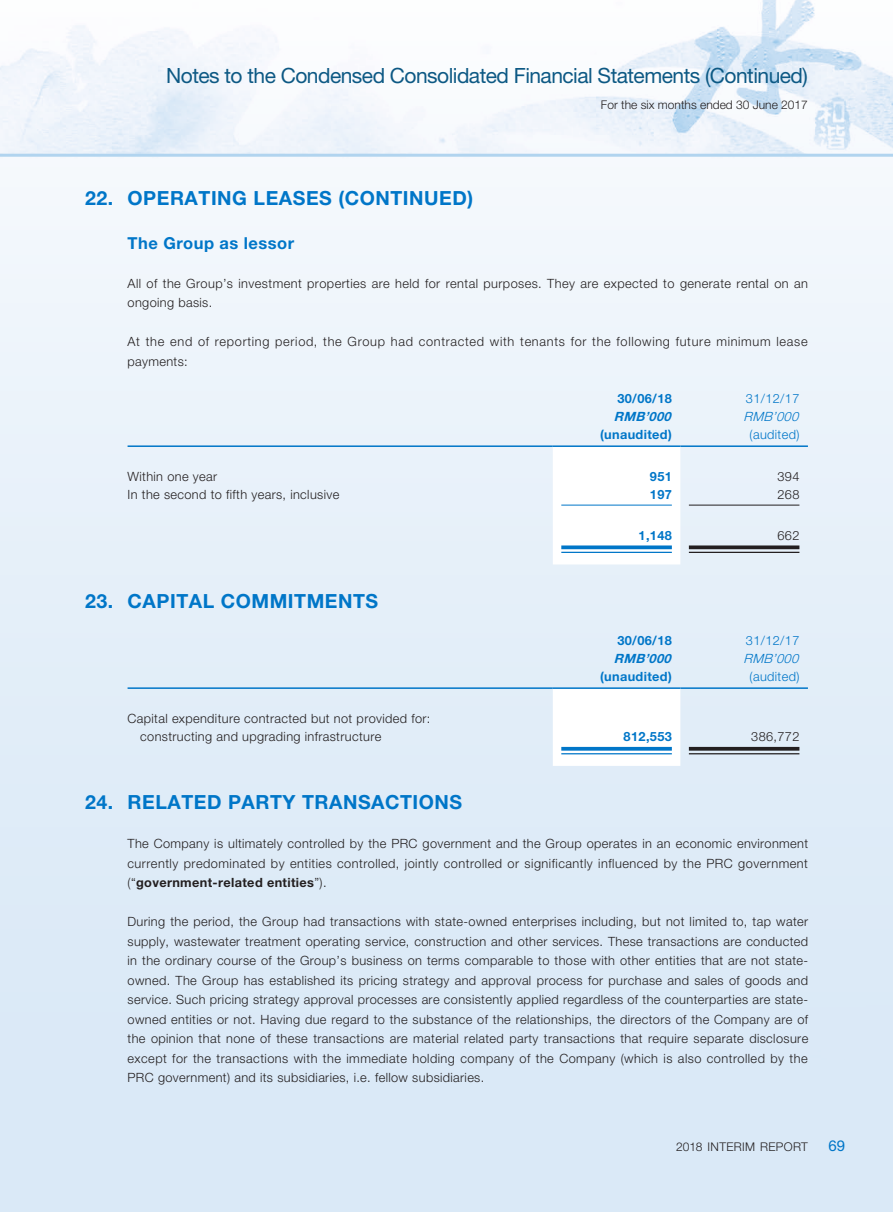
<style>
.page{position:relative;width:893px;height:1212px;background:#fff}
.page>*{position:absolute;margin:0;border:0;box-sizing:border-box;transform-origin:0 0}
.t1{font:21px "Helvetica Neue LT Std";letter-spacing:-.025em;color:#0d5984}
.t2{font:700 19.5px "Helvetica Neue LT Std";letter-spacing:.03em;color:#0076c8}
.t3{font:700 16.5px "Helvetica Neue LT Std";letter-spacing:.03em;color:#0076c8}
.t4{font:15px "Helvetica Neue LT Std";color:#0076c8}
.t5{font:300 12.75px/19.5px "Helvetica Neue LT Std";letter-spacing:.035em;color:#231f20}
.t6{font:300 12.75px/19.5px "Helvetica Neue LT Std";letter-spacing:.055em;color:#231f20}
.t7{font:700 12.75px "Helvetica Neue LT Std";letter-spacing:.03em;color:#0076c8}
.t8{font:300 12.75px "Helvetica Neue LT Std";letter-spacing:.03em;color:#0076c8}
.t9{font:italic 700 12.75px "Helvetica Neue LT Std";color:#0076c8}
.t10{font:italic 300 12.75px "Helvetica Neue LT Std";color:#0076c8}
.t11{font:300 12px "Helvetica Neue LT Std";color:#231f20}
.t12{font:300 12px "Helvetica Neue LT Std";letter-spacing:.025em;color:#231f20}
.s1{font-weight:700}
</style>
<div class="page">
<div style="left:0;top:0;width:893px;height:1212px;background:linear-gradient(to bottom,#f5f9fc,#d6e7f6)"></div>
<hr style="left:0;top:154px;width:893px;height:3px;background:#b1d4ef">
<svg style="left:553px;top:447px;width:127px;height:117px"></svg>
<hr style="left:128px;top:445px;width:425px;height:2px;background:#0076c8">
<hr style="left:553px;top:445px;width:127px;height:2px;background:#0076c8">
<hr style="left:680px;top:445px;width:128px;height:2px;background:#0076c8">
<hr style="left:561px;top:505px;width:111px;height:1px;background:#0076c8">
<hr style="left:689px;top:505px;width:110px;height:1px;background:#231f20">
<svg style="left:561px;top:545px;width:111px;height:4px"></svg>
<hr style="left:561px;top:552px;width:111px;height:1px;background:#0076c8">
<svg style="left:689px;top:545px;width:110px;height:4px"></svg>
<hr style="left:689px;top:552px;width:110px;height:1px;background:#231f20">
<svg style="left:553px;top:689px;width:127px;height:77px"></svg>
<hr style="left:128px;top:687px;width:425px;height:2px;background:#0076c8">
<hr style="left:553px;top:687px;width:127px;height:2px;background:#0076c8">
<hr style="left:680px;top:687px;width:128px;height:2px;background:#0076c8">
<svg style="left:561px;top:747px;width:111px;height:4px"></svg>
<hr style="left:561px;top:753px;width:111px;height:1px;background:#0076c8">
<svg style="left:689px;top:747px;width:110px;height:4px"></svg>
<hr style="left:689px;top:753px;width:110px;height:1px;background:#231f20">
<h1 class="t1" style="left:166px;top:63px;width:643px">Notes to the Condensed Consolidated Financial Statements (Continued)</h1>
<p class="t11" style="left:601px;top:97px;width:208px">For the six months ended 30 June 2017</p>
<h2 class="t2" style="left:85px;top:186px;width:390px">22. OPERATING LEASES (CONTINUED)</h2>
<p class="t3" style="left:128px;top:233px;width:168px">The Group as lessor</p>
<p class="t5" style="left:128px;top:273px;width:682px">All of the Group’s investment properties are held for rental purposes. They are expected to generate rental on an ongoing basis.</p>
<p class="t6" style="left:128px;top:332px;width:681px">At the end of reporting period, the Group had contracted with tenants for the following future minimum lease payments:</p>
<p class="t7" style="left:617px;top:391px;width:56px">30/06/18</p>
<p class="t8" style="left:746px;top:391px;width:55px">31/12/17</p>
<p class="t9" style="left:614px;top:409px;width:62px">RMB’000</p>
<p class="t10" style="left:743px;top:409px;width:60px">RMB’000</p>
<p class="t7" style="left:600px;top:427px;width:73px">(unaudited)</p>
<p class="t8" style="left:750px;top:427px;width:51px">(audited)</p>
<p class="t5" style="left:128px;top:467px;width:91px">Within one year</p>
<p class="t7" style="left:650px;top:469px;width:23px">951</p>
<p class="t5" style="left:777px;top:467px;width:23px">394</p>
<p class="t5" style="left:128px;top:485px;width:213px">In the second to fifth years, inclusive</p>
<p class="t7" style="left:650px;top:487px;width:23px">197</p>
<p class="t5" style="left:777px;top:485px;width:23px">268</p>
<p class="t7" style="left:638px;top:527px;width:35px">1,148</p>
<p class="t5" style="left:777px;top:525px;width:23px">662</p>
<h2 class="t2" style="left:85px;top:589px;width:295px">23. CAPITAL COMMITMENTS</h2>
<p class="t5" style="left:140px;top:709px;width:292px;line-height:18px;text-indent:-13px">Capital expenditure contracted but not provided for: constructing and upgrading infrastructure</p>
<p class="t7" style="left:617px;top:633px;width:56px">30/06/18</p>
<p class="t8" style="left:746px;top:633px;width:55px">31/12/17</p>
<p class="t9" style="left:614px;top:651px;width:62px">RMB’000</p>
<p class="t10" style="left:743px;top:651px;width:60px">RMB’000</p>
<p class="t7" style="left:600px;top:669px;width:73px">(unaudited)</p>
<p class="t8" style="left:750px;top:669px;width:51px">(audited)</p>
<p class="t7" style="left:624px;top:729px;width:50px">812,553</p>
<p class="t5" style="left:751px;top:727px;width:50px">386,772</p>
<h2 class="t2" style="left:85px;top:790px;width:379px">24. RELATED PARTY TRANSACTIONS</h2>
<p class="t5" style="left:128px;top:833px;width:682px;text-align:justify">The Company is ultimately controlled by the PRC government and the Group operates in an economic environment currently predominated by entities controlled, jointly controlled or significantly influenced by the PRC government (“<span class="s1">government-related entities</span>”).</p>
<p class="t5" style="left:128px;top:911px;width:682px;text-align:justify">During the period, the Group had transactions with state-owned enterprises including, but not limited to, tap water supply, wastewater treatment operating service, construction and other services. These transactions are conducted in the ordinary course of the Group’s business on terms comparable to those with other entities that are not state&shy;owned. The Group has established its pricing strategy and approval process for purchase and sales of goods and service. Such pricing strategy approval processes are consistently applied regardless of the counterparties are state&shy;owned entities or not. Having due regard to the substance of the relationships, the directors of the Company are of the opinion that none of these transactions are material related party transactions that require separate disclosure except for the transactions with the immediate holding company of the Company (which is also controlled by the PRC government) and its subsidiaries, i.e. fellow subsidiaries.</p>
<p class="t12" style="left:676px;top:1139px;width:133px">2018 INTERIM REPORT</p>
<p class="t4" style="left:828px;top:1137px;width:18px">69</p>
</div>
